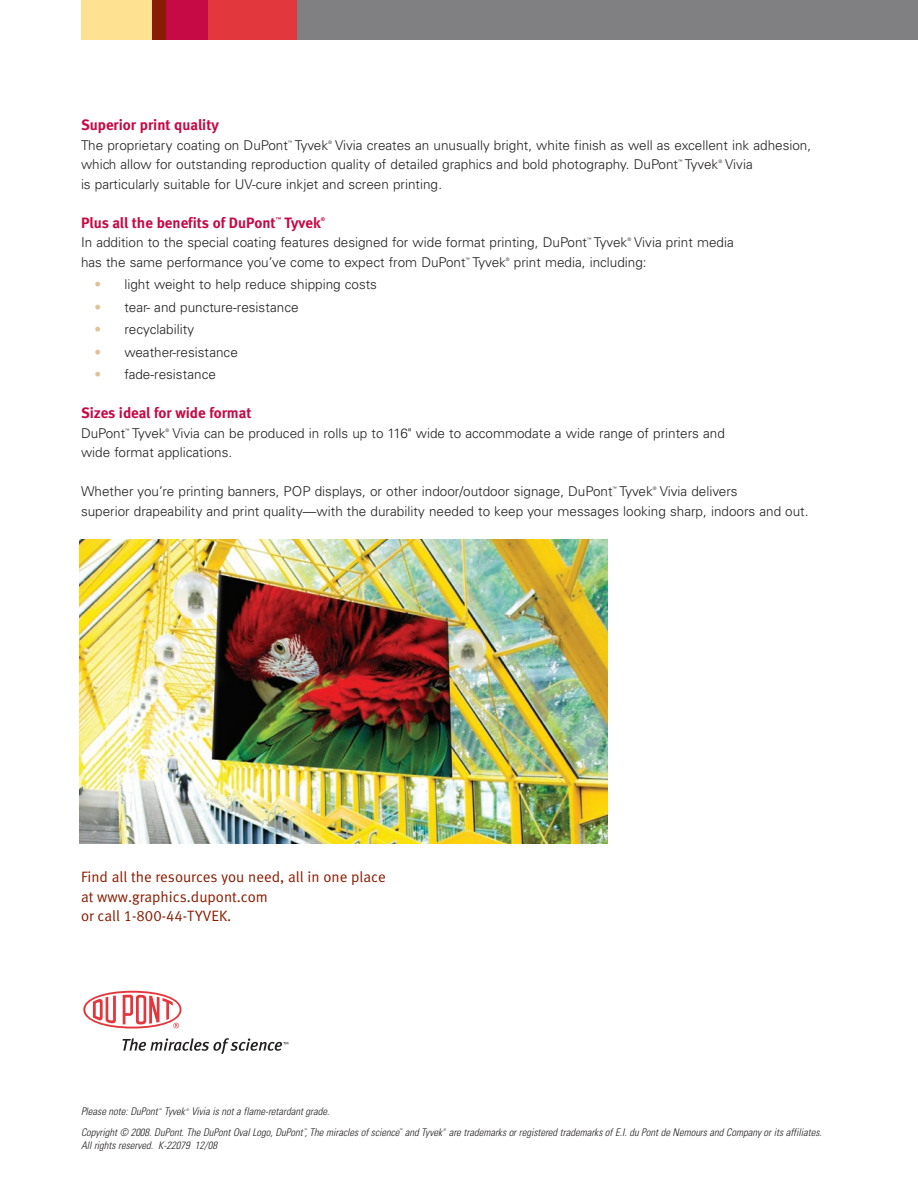
<style>
.page{position:relative;width:918px;height:1188px;background:#fff}
.page>*{position:absolute;margin:0;border:0;box-sizing:border-box;transform-origin:0 0}
.t1{font:15px/19.5px "Meta Normal LF";color:#891c02}
.t2{font:700 15px "Meta";color:#c60a45}
.t3{font:300 13.5px/19.5px "Univers";color:#231f20}
.t4{font:italic 300 condensed 10.5px/20.2px "Univers";color:#231f20}
.t5{font:700 5.25px "Meta";color:#c60a45}
.t6{font:300 4.8px "Univers";color:#231f20}
.t7{font:italic 300 condensed 3.75px "Univers";color:#231f20}
.s1{color:#dfc298}
</style>
<div class="page">
<div style="left:291px;top:0;width:627px;height:40px;background:#808083"></div>
<div style="left:81px;top:0;width:75px;height:40px;background:#ffe192"></div>
<div style="left:152px;top:0;width:18px;height:40px;background:#891c02"></div>
<div style="left:166px;top:0;width:46px;height:40px;background:#c60a45"></div>
<div style="left:208px;top:0;width:88px;height:40px;background:#e1373d"></div>
<img style="left:79px;top:539px;width:529px;height:304px">
<svg style="left:83px;top:991px;width:99px;height:38px"></svg>
<svg style="left:122px;top:1038px;width:166px;height:16px"></svg>
<p class="t2" style="left:81px;top:116px;width:139px">Superior print quality</p>
<p class="t3" style="left:81px;top:135px;width:208px">The proprietary coating on DuPont</p>
<p class="t6" style="left:288px;top:139px;width:6px">™</p>
<p class="t3" style="left:295px;top:135px;width:35px">Tyvek</p>
<p class="t6" style="left:328px;top:139px;width:5px">®</p>
<p class="t3" style="left:81px;top:135px;width:732px;text-indent:254px">Vivia creates an unusually bright, white finish as well as excellent ink adhesion, which allow for outstanding reproduction quality of detailed graphics and bold photography. DuPont</p>
<p class="t6" style="left:678px;top:159px;width:6px">™</p>
<p class="t3" style="left:685px;top:155px;width:35px">Tyvek</p>
<p class="t6" style="left:718px;top:159px;width:5px">®</p>
<p class="t3" style="left:725px;top:155px;width:29px">Vivia</p>
<p class="t3" style="left:81px;top:174px;width:363px">is particularly suitable for UV-cure inkjet and screen printing.</p>
<p class="t2" style="left:81px;top:214px;width:196px">Plus all the benefits of DuPont</p>
<p class="t5" style="left:276px;top:216px;width:7px">™</p>
<p class="t2" style="left:284px;top:214px;width:38px">Tyvek</p>
<p class="t5" style="left:321px;top:216px;width:6px">®</p>
<p class="t3" style="left:81px;top:233px;width:508px">In addition to the special coating features designed for wide format printing, DuPont</p>
<p class="t6" style="left:587px;top:237px;width:6px">™</p>
<p class="t3" style="left:594px;top:233px;width:35px">Tyvek</p>
<p class="t6" style="left:627px;top:237px;width:5px">®</p>
<p class="t3" style="left:634px;top:233px;width:101px">Vivia print media</p>
<p class="t3" style="left:81px;top:252px;width:386px">has the same performance you’ve come to expect from DuPont</p>
<p class="t6" style="left:466px;top:256px;width:6px">™</p>
<p class="t3" style="left:473px;top:252px;width:35px">Tyvek</p>
<p class="t6" style="left:506px;top:256px;width:5px">®</p>
<p class="t3" style="left:514px;top:252px;width:134px">print media, including:</p>
<p class="t3" style="left:94px;top:275px;width:284px"><span class="s1">•</span> light weight to help reduce shipping costs</p>
<p class="t3" style="left:94px;top:297px;width:206px"><span class="s1">•</span> tear- and puncture-resistance</p>
<p class="t3" style="left:94px;top:320px;width:101px"><span class="s1">•</span> recyclability</p>
<p class="t3" style="left:94px;top:342px;width:145px"><span class="s1">•</span> weather-resistance</p>
<p class="t3" style="left:94px;top:365px;width:123px"><span class="s1">•</span> fade-resistance</p>
<p class="t2" style="left:81px;top:404px;width:172px">Sizes ideal for wide format</p>
<p class="t3" style="left:81px;top:423px;width:46px">DuPont</p>
<p class="t6" style="left:125px;top:427px;width:6px">™</p>
<p class="t3" style="left:132px;top:423px;width:35px">Tyvek</p>
<p class="t6" style="left:166px;top:427px;width:5px">®</p>
<p class="t3" style="left:81px;top:423px;width:645px;text-indent:92px">Vivia can be produced in rolls up to 116" wide to accommodate a wide range of printers and wide format applications.</p>
<p class="t3" style="left:81px;top:482px;width:533px">Whether you’re printing banners, POP displays, or other indoor/outdoor signage, DuPont</p>
<p class="t6" style="left:612px;top:486px;width:6px">™</p>
<p class="t3" style="left:619px;top:482px;width:35px">Tyvek</p>
<p class="t6" style="left:653px;top:486px;width:5px">®</p>
<p class="t3" style="left:81px;top:482px;width:729px;text-indent:579px">Vivia delivers<br>superior drapeability and print quality—with the durability needed to keep your messages looking sharp, indoors and out.</p>
<p class="t1" style="left:81px;top:867px;width:306px">Find all the resources you need, all in one place at www.graphics.dupont.com<br>or call 1-800-44-TYVEK.</p>
<p class="t4" style="left:81px;top:1101px;width:320px;text-indent:111px">Vivia is not a flame-retardant grade.<br>Copyright © 2008. DuPont. The DuPont Oval Logo, DuPont , The miracles of science</p>
<p class="t4" style="left:81px;top:1101px;width:78px">Please note: DuPont</p>
<p class="t7" style="left:159px;top:1107px;width:4px">™</p>
<p class="t4" style="left:164px;top:1101px;width:22px">Tyvek</p>
<p class="t7" style="left:186px;top:1107px;width:4px">®</p>
<p class="t7" style="left:304px;top:1127px;width:4px">™</p>
<p class="t7" style="left:400px;top:1127px;width:4px">™</p>
<p class="t4" style="left:405px;top:1122px;width:39px">and Tyvek</p>
<p class="t7" style="left:443px;top:1127px;width:4px">®</p>
<p class="t4" style="left:449px;top:1122px;width:375px">are trademarks or registered trademarks of E.I. du Pont de Nemours and Company or its affiliates.</p>
<p class="t4" style="left:81px;top:1135px;width:138px">All rights reserved. K-22079 12/08</p>
</div>
